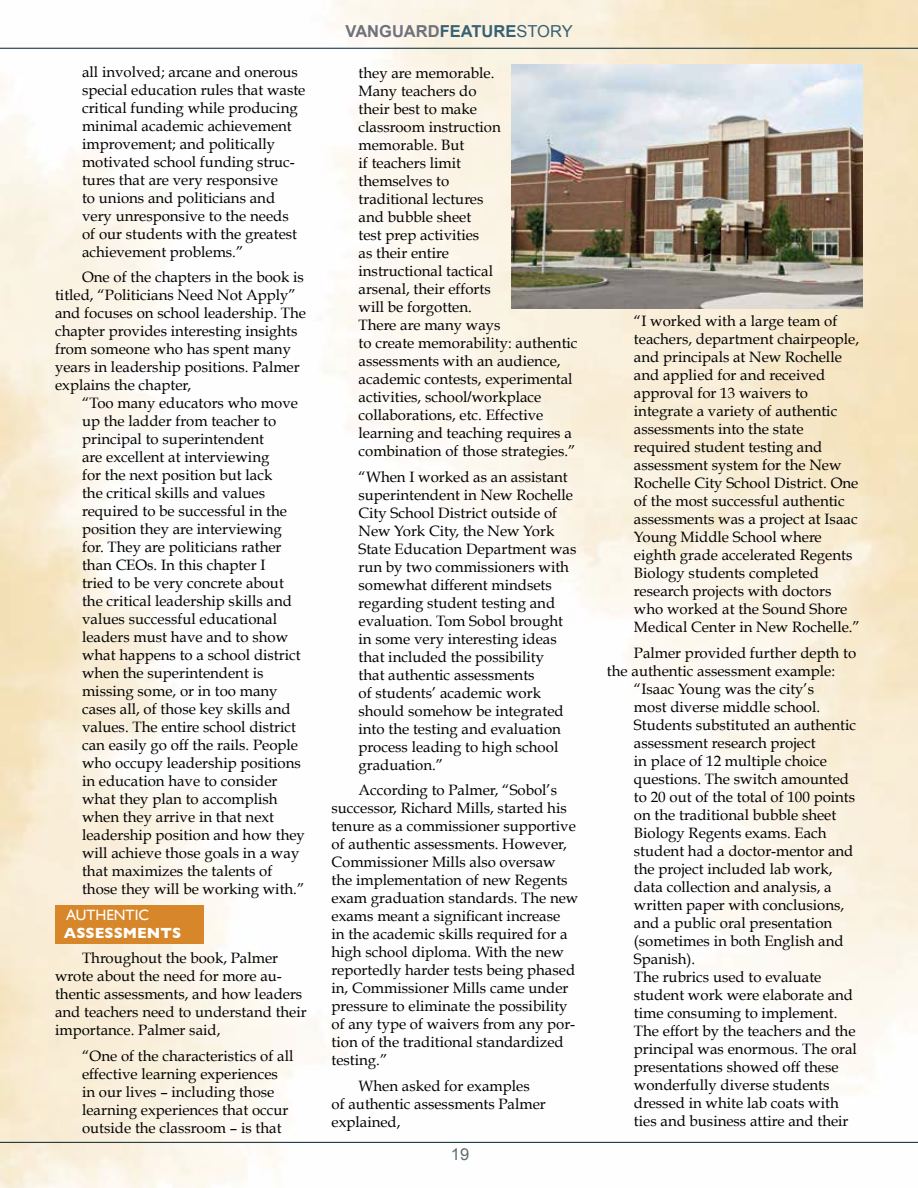
<style>
.page{position:relative;width:918px;height:1188px;background:#fff}
.page>*{position:absolute;margin:0;border:0;box-sizing:border-box;transform-origin:0 0}
.t1{font:700 16.5px "Arial";color:#6f717d}
.t2{font:16.5px "Arial";color:#5f6c71}
.t3{font:15px/18px "Book Antiqua";color:#000}
.t4{font:700 15px "Gill Sans";color:#fff}
.t5{font:15px "Gill Sans";color:#fff}
.s1{color:#376074}
.s2{font-weight:400;color:#376074}
.s3{font-family:"Arial"}
</style>
<div class="page">
<img style="left:0;top:0;width:918px;height:1188px">
<div style="left:55px;top:905px;width:149px;height:39px;background:#d7872a"></div>
<hr style="left:0;top:48px;width:918px;height:1px;background:#00232f">
<hr style="left:0;top:1142px;width:918px;height:1px;background:#00232f">
<img style="left:512px;top:65px;width:351px;height:243px">
<p class="t3" style="left:82px;top:63px;width:225px">all involved; arcane and onerous special education rules that waste critical funding while producing minimal academic achievement improvement; and politically motivated school funding struc&shy;tures that are very responsive<br>to unions and politicians and very unresponsive to the needs of our students with the greatest achievement problems.”</p>
<p class="t3" style="left:55px;top:268px;width:253px;text-indent:27px">One of the chapters in the book is titled, “Politicians Need Not Apply” and focuses on school leadership. The chapter provides interesting insights from someone who has spent many years in leadership positions. Palmer explains the chapter,</p>
<p class="t3" style="left:82px;top:394px;width:224px">“Too many educators who move up the ladder from teacher to principal to superintendent<br>are excellent at interviewing<br>for the next position but lack<br>the critical skills and values required to be successful in the position they are interviewing for. They are politicians rather than CEOs. In this chapter I<br>tried to be very concrete about the critical leadership skills and values successful educational leaders must have and to show what happens to a school district when the superintendent is missing some, or in too many cases all, of those key skills and values. The entire school district can easily go off the rails. People who occupy leadership positions in education have to consider what they plan to accomplish when they arrive in that next leadership position and how they will achieve those goals in a way that maximizes the talents of those they will be working with.”</p>
<p class="t5" style="left:66px;top:906px;width:84px">AUTHENTIC</p>
<p class="t4" style="left:64px;top:924px;width:119px">ASSESSMENTS</p>
<p class="t3" style="left:55px;top:949px;width:253px;text-indent:27px">Throughout the book, Palmer wrote about the need for more au&shy;thentic assessments, and how leaders and teachers need to understand their importance. Palmer said,</p>
<p class="t3" style="left:82px;top:1047px;width:213px">“One of the characteristics of all effective learning experiences in our lives – including those learning experiences that occur outside the classroom – is that</p>
<p class="t1" style="left:346px;top:20px;width:229px">VANGUARD<span class="s1">FEATURE</span><span class="s2">STORY</span></p>
<p class="t3" style="left:359px;top:64px;width:221px">they are memorable.<br>Many teachers do<br>their best to make<br>classroom instruction memorable. But<br>if teachers limit<br>themselves to<br>traditional lectures<br>and bubble sheet<br>test prep activities<br>as their entire<br>instructional tactical<br>arsenal, their efforts<br>will be forgotten.<br>There are many ways<br>to create memorability: authentic assessments with an audience, academic contests, experimental activities, school<span class="s3">/</span>workplace collaborations, etc. Effective learning and teaching requires a combination of those strategies.”</p>
<p class="t3" style="left:359px;top:468px;width:219px">“When I worked as an assistant superintendent in New Rochelle<br>City School District outside of<br>New York City, the New York<br>State Education Department was run by two commissioners with somewhat different mindsets regarding student testing and evaluation. Tom Sobol brought in some very interesting ideas that included the possibility<br>that authentic assessments<br>of students’ academic work should somehow be integrated into the testing and evaluation process leading to high school graduation.”</p>
<p class="t3" style="left:332px;top:781px;width:248px;text-indent:27px">According to Palmer, “Sobol’s successor, Richard Mills, started his tenure as a commissioner supportive of authentic assessments. However, Commissioner Mills also oversaw the implementation of new Regents exam graduation standards. The new exams meant a significant increase<br>in the academic skills required for a high school diploma. With the new reportedly harder tests being phased in, Commissioner Mills came under pressure to eliminate the possibility of any type of waivers from any por&shy;tion of the traditional standardized testing.”</p>
<p class="t3" style="left:332px;top:1077px;width:216px;text-indent:27px">When asked for examples of authentic assessments Palmer explained,</p>
<p class="t2" style="left:451px;top:1144px;width:20px">19</p>
<p class="t3" style="left:634px;top:312px;width:228px">“I worked with a large team of teachers, department chairpeople, and principals at New Rochelle and applied for and received approval for 13 waivers to integrate a variety of authentic assessments into the state required student testing and assessment system for the New<br>Rochelle City School District. One of the most successful authentic assessments was a project at Isaac<br>Young Middle School where eighth grade accelerated Regents<br>Biology students completed research projects with doctors who worked at the Sound Shore<br>Medical Center in New Rochelle.”</p>
<p class="t3" style="left:634px;top:644px;width:224px">Palmer provided further depth to</p>
<p class="t3" style="left:607px;top:662px;width:230px">the authentic assessment example:</p>
<p class="t3" style="left:634px;top:680px;width:182px">“Isaac Young was the city’s</p>
<p class="t3" style="left:634px;top:698px;width:188px">most diverse middle school.</p>
<p class="t3" style="left:634px;top:716px;width:224px">Students substituted an authentic</p>
<p class="t3" style="left:634px;top:734px;width:183px">assessment research project</p>
<p class="t3" style="left:634px;top:752px;width:195px">in place of 12 multiple choice</p>
<p class="t3" style="left:634px;top:770px;width:217px">questions. The switch amounted</p>
<p class="t3" style="left:634px;top:788px;width:223px">to 20 out of the total of 100 points</p>
<p class="t3" style="left:634px;top:806px;width:204px">on the traditional bubble sheet</p>
<p class="t3" style="left:634px;top:824px;width:194px">Biology Regents exams. Each</p>
<p class="t3" style="left:634px;top:842px;width:221px">student had a doctor-mentor and</p>
<p class="t3" style="left:634px;top:860px;width:200px">the project included lab work,</p>
<p class="t3" style="left:634px;top:878px;width:199px">data collection and analysis, a</p>
<p class="t3" style="left:634px;top:896px;width:212px">written paper with conclusions,</p>
<p class="t3" style="left:634px;top:914px;width:200px">and a public oral presentation</p>
<p class="t3" style="left:634px;top:932px;width:211px">(sometimes in both English and</p>
<p class="t3" style="left:634px;top:950px;width:63px">Spanish).</p>
<p class="t3" style="left:634px;top:968px;width:189px">The rubrics used to evaluate</p>
<p class="t3" style="left:634px;top:986px;width:221px">student work were elaborate and</p>
<p class="t3" style="left:634px;top:1004px;width:205px">time consuming to implement.</p>
<p class="t3" style="left:634px;top:1022px;width:223px">The effort by the teachers and the</p>
<p class="t3" style="left:634px;top:1040px;width:225px">principal was enormous. The oral</p>
<p class="t3" style="left:634px;top:1058px;width:206px">presentations showed off these</p>
<p class="t3" style="left:634px;top:1076px;width:197px">wonderfully diverse students</p>
<p class="t3" style="left:634px;top:1094px;width:206px">dressed in white lab coats with</p>
<p class="t3" style="left:634px;top:1112px;width:216px">ties and business attire and their</p>
</div>
